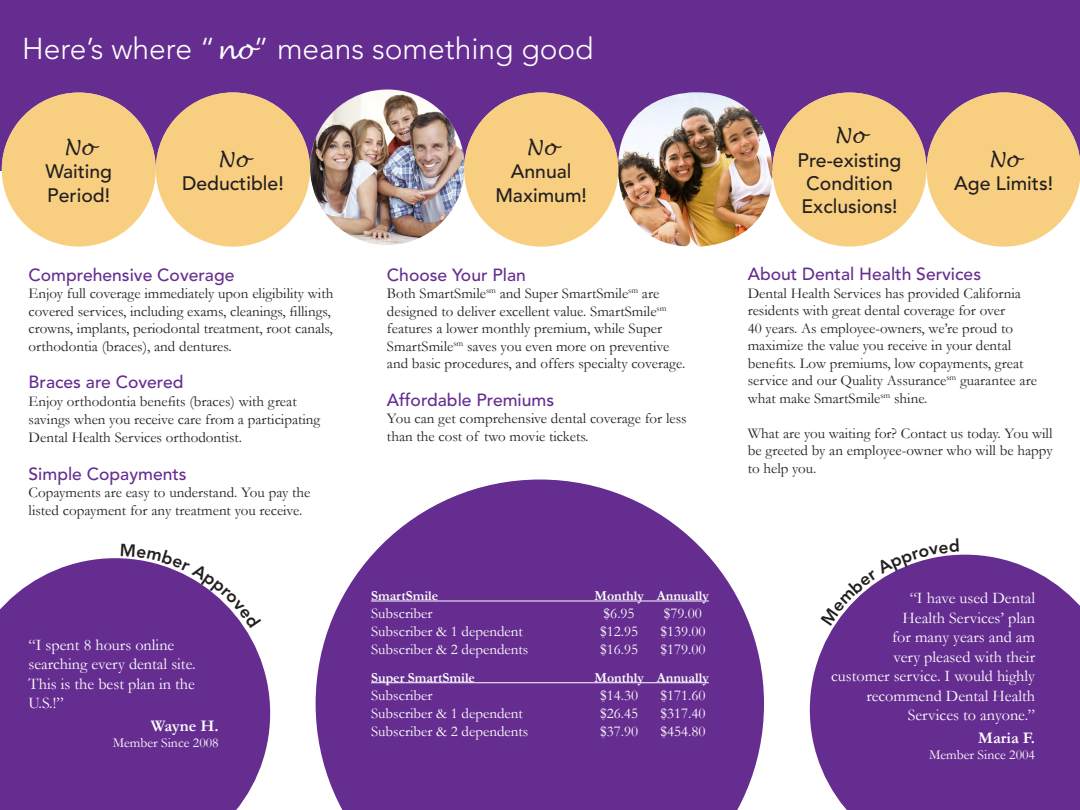
<style>
.page{position:relative;width:1080px;height:810px;background:#fff}
.page>*{position:absolute;margin:0;border:0;box-sizing:border-box;transform-origin:0 0}
.t1{font:300 30px "Avenir LT Std";color:#fff}
.t2{font:italic 20.62px "Lucida Handwriting";color:#231f20}
.t3{font:500 19.38px/23.2px "Avenir LT Std";color:#231f20}
.t4{font:500 17.5px "Avenir LT Std";color:#652d90}
.t5{font:16.25px/19.5px "Garamond";color:#fff;text-align:right}
.t6{font:700 16.25px "Garamond";color:#fff}
.t7{font:15px/17.5px "Garamond";color:#231f20}
.t8{font:15px "Garamond";color:#fff}
.t9{font:700 13.75px "Garamond";color:#fff}
.t10{font:13.75px "Garamond";color:#fff}
.s1{font-family:"Lucida Handwriting";font-weight:400;font-style:italic;font-size:25.88px}
</style>
<div class="page">
<div style="left:0;top:0;width:1080px;height:170px;background:#652d90"></div>
<img style="left:618px;top:92px;width:155px;height:155px">
<img style="left:273px;top:89px;width:228px;height:156px">
<svg style="left:316px;top:480px;width:448px;height:330px;fill:#652d90"></svg>
<div style="left:773px;top:93px;width:154px;height:154px;background:#f8cf81;border-radius:50%"></div>
<svg style="left:927px;top:92px;width:153px;height:155px"></svg>
<hr style="left:371px;top:601px;width:338px;height:1px;background:#fff">
<hr style="left:371px;top:682px;width:338px;height:1px;background:#fff">
<div style="left:2px;top:93px;width:154px;height:154px;background:#f8cf81;border-radius:50%"></div>
<div style="left:156px;top:92px;width:154px;height:155px;background:#f8cf81;border-radius:50%"></div>
<div style="left:464px;top:92px;width:154px;height:155px;background:#f8cf81;border-radius:50%"></div>
<svg style="left:0;top:558px;width:270px;height:252px;background:#6f3b97"></svg>
<svg style="left:810px;top:555px;width:270px;height:255px;background:#703d98"></svg>
<svg style="left:121px;top:558px;width:140px;height:70px"></svg>
<svg style="left:821px;top:554px;width:138px;height:71px"></svg>
<p class="t1" style="left:22px;top:31px;width:573px">Here’s where “<span class="s1">no</span>” means something good</p>
<p class="t2" style="left:63px;top:135px;width:32px">No</p>
<p class="t3" style="left:46px;top:161px;width:68px">Waiting<br>Period!</p>
<p class="t2" style="left:218px;top:147px;width:32px">No</p>
<p class="t3" style="left:182px;top:172px;width:103px">Deductible!</p>
<p class="t4" style="left:29px;top:265px;width:207px">Comprehensive Coverage</p>
<p class="t7" style="left:29px;top:285px;width:306px">Enjoy full coverage immediately upon eligibility with covered services, including exams, cleanings, fillings, crowns, implants, periodontal treatment, root canals, orthodontia (braces), and dentures.</p>
<p class="t4" style="left:29px;top:372px;width:156px">Braces are Covered</p>
<p class="t7" style="left:29px;top:392px;width:293px;line-height:18px">Enjoy orthodontia benefits (braces) with great savings when you receive care from a participating<br>Dental Health Services orthodontist.</p>
<p class="t4" style="left:29px;top:464px;width:160px">Simple Copayments</p>
<p class="t7" style="left:29px;top:483px;width:283px;line-height:18px">Copayments are easy to understand. You pay the listed copayment for any treatment you receive.</p>
<p class="t5" style="left:29px;top:635px;width:147px">“I spent 8 hours online</p>
<p class="t5" style="left:29px;top:654px;width:169px">searching every dental site.</p>
<p class="t5" style="left:29px;top:674px;width:168px">This is the best plan in the</p>
<p class="t5" style="left:29px;top:693px;width:37px">U.S.!”</p>
<p class="t6" style="left:151px;top:715px;width:69px">Wayne H.</p>
<p class="t10" style="left:113px;top:734px;width:107px">Member Since 2008</p>
<p class="t2" style="left:526px;top:135px;width:32px">No</p>
<p class="t3" style="left:511px;top:161px;width:62px">Annual</p>
<p class="t3" style="left:495px;top:184px;width:93px">Maximum!</p>
<p class="t4" style="left:387px;top:265px;width:140px">Choose Your Plan</p>
<p class="t7" style="left:387px;top:285px;width:300px">Both SmartSmile<sup>sm</sup> and Super SmartSmile<sup>sm</sup> are designed to deliver excellent value. SmartSmile<sup>sm </sup>features a lower monthly premium, while Super SmartSmile<sup>sm</sup> saves you even more on preventive and basic procedures, and offers specialty coverage.</p>
<p class="t4" style="left:387px;top:390px;width:169px">Affordable Premiums</p>
<p class="t7" style="left:387px;top:410px;width:301px">You can get comprehensive dental coverage for less than the cost of two movie tickets.</p>
<p class="t9" style="left:371px;top:586px;width:69px">SmartSmile</p>
<p class="t9" style="left:594px;top:586px;width:116px">Monthly Annually</p>
<p class="t8" style="left:371px;top:603px;width:63px">Subscriber</p>
<p class="t8" style="left:604px;top:603px;width:33px">$6.95</p>
<p class="t8" style="left:664px;top:603px;width:40px">$79.00</p>
<p class="t8" style="left:371px;top:621px;width:153px">Subscriber &amp; 1 dependent</p>
<p class="t8" style="left:600px;top:621px;width:40px">$12.95</p>
<p class="t8" style="left:660px;top:621px;width:47px">$139.00</p>
<p class="t8" style="left:371px;top:639px;width:159px">Subscriber &amp; 2 dependents</p>
<p class="t8" style="left:600px;top:639px;width:40px">$16.95</p>
<p class="t8" style="left:660px;top:639px;width:47px">$179.00</p>
<p class="t9" style="left:371px;top:668px;width:106px">Super SmartSmile</p>
<p class="t9" style="left:594px;top:668px;width:116px">Monthly Annually</p>
<p class="t8" style="left:371px;top:685px;width:63px">Subscriber</p>
<p class="t8" style="left:600px;top:685px;width:40px">$14.30</p>
<p class="t8" style="left:660px;top:685px;width:47px">$171.60</p>
<p class="t8" style="left:371px;top:703px;width:153px">Subscriber &amp; 1 dependent</p>
<p class="t8" style="left:600px;top:703px;width:40px">$26.45</p>
<p class="t8" style="left:660px;top:703px;width:47px">$317.40</p>
<p class="t8" style="left:371px;top:721px;width:159px">Subscriber &amp; 2 dependents</p>
<p class="t8" style="left:600px;top:721px;width:40px">$37.90</p>
<p class="t8" style="left:660px;top:721px;width:47px">$454.80</p>
<p class="t2" style="left:834px;top:124px;width:32px">No</p>
<p class="t3" style="left:798px;top:149px;width:105px">Pre-existing</p>
<p class="t3" style="left:801px;top:172px;width:98px">Condition<br>Exclusions!</p>
<p class="t2" style="left:988px;top:147px;width:32px">No</p>
<p class="t3" style="left:954px;top:172px;width:100px">Age Limits!</p>
<p class="t4" style="left:748px;top:264px;width:235px">About Dental Health Services</p>
<p class="t7" style="left:748px;top:284px;width:291px">Dental Health Services has provided California residents with great dental coverage for over<br>40 years. As employee-owners, we’re proud to maximize the value you receive in your dental benefits. Low premiums, low copayments, great service and our Quality Assurance<sup>sm</sup> guarantee are what make SmartSmile<sup>sm</sup> shine.</p>
<p class="t7" style="left:748px;top:424px;width:306px;text-align:justify">What are you waiting for? Contact us today. You will be greeted by an employee-owner who will be happy to help you.</p>
<p class="t5" style="left:831px;top:588px;width:205px">“I have used Dental<br>Health Services’ plan<br>for many years and am<br>very pleased with their customer service. I would highly recommend Dental Health<br>Services to anyone.”</p>
<p class="t6" style="left:978px;top:727px;width:58px">Maria F.</p>
<p class="t10" style="left:929px;top:746px;width:107px">Member Since 2004</p>
</div>
